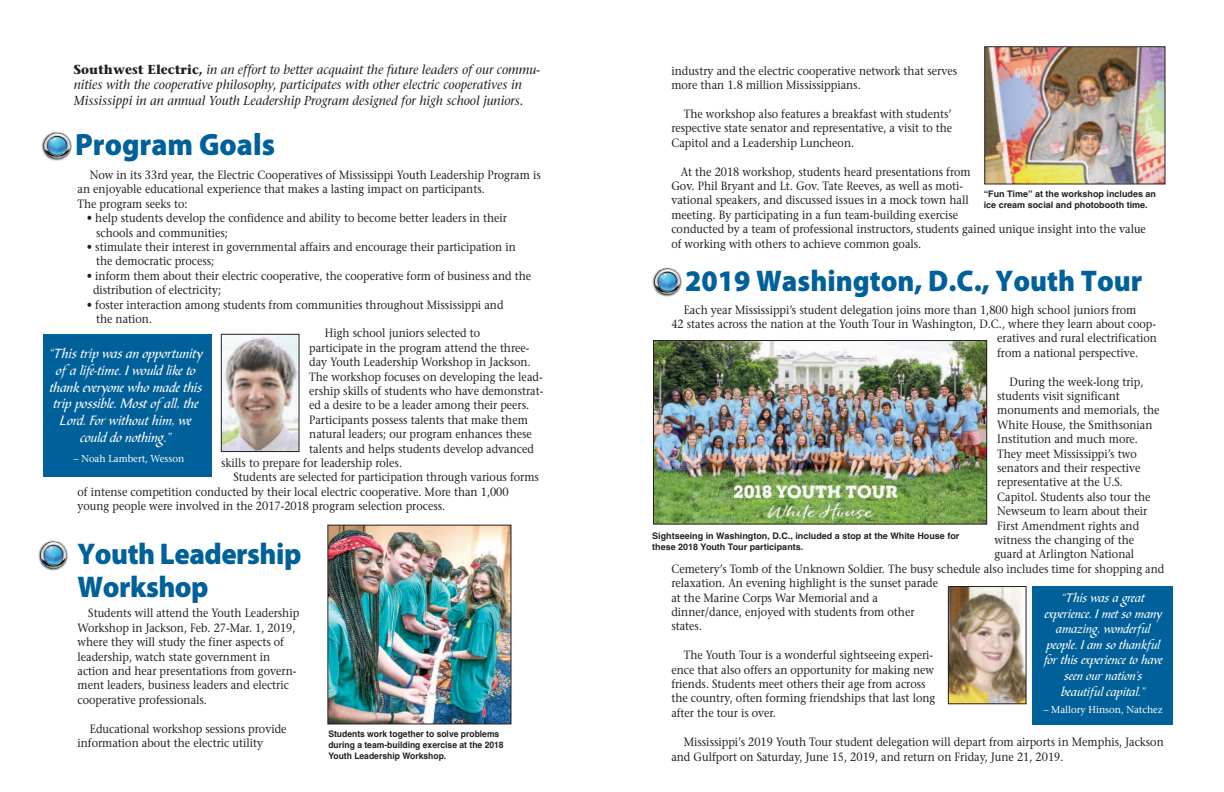
<style>
.page{position:relative;width:1224px;height:792px;background:#fff}
.page>*{position:absolute;margin:0;border:0;box-sizing:border-box;transform-origin:0 0}
.t1{font:900 31px "Myriad Pro";color:#00619a;scale:.95 1}
.t2{font:900 30px/33px "Myriad Pro";letter-spacing:-.015em;color:#00619a;scale:.95 1}
.t3{font:14px/16.8px "Bible Scr T";color:#fff;text-align:center}
.t4{font:italic 13px/15.6px "Stone Serif";color:#231f20;scale:.95 1}
.t5{font:13px/15.6px "Bible Scr T";color:#fff;text-align:center}
.t6{font:12px/14.4px "Stone Serif";color:#231f20;scale:.9 1}
.t7{font:10px "Stone Serif";color:#fff;scale:.95 1}
.t8{font:700 9px/10.8px "Helvetica";color:#231f20}
.t9{font:700 9px/10.8px "Helvetica";color:#231f20;scale:.95 1}
.s1{font-weight:700;font-style:normal}
</style>
<div class="page">
<div style="left:1032px;top:586px;width:141px;height:138px;background:#00619a"></div>
<img style="left:655px;top:342px;width:330px;height:181px">
<div style="left:653px;top:340px;width:334px;height:185px;border:1px solid #231f20"></div>
<img style="left:329px;top:527px;width:180px;height:195px">
<div style="left:327px;top:525px;width:184px;height:199px;border:1px solid #231f20"></div>
<div style="left:43px;top:334px;width:168px;height:143px;background:#00619a"></div>
<img style="left:41px;top:132px;width:31px;height:29px">
<img style="left:38px;top:540px;width:31px;height:30px;border-radius:50%">
<img style="left:651px;top:267px;width:31px;height:30px;border-radius:50%">
<img style="left:223px;top:336px;width:74px;height:114px">
<div style="left:221px;top:334px;width:78px;height:118px;border:1px solid #231f20"></div>
<img style="left:986px;top:48px;width:178px;height:135px">
<div style="left:984px;top:46px;width:182px;height:139px;border:1px solid #231f20"></div>
<img style="left:950px;top:588px;width:74px;height:114px">
<div style="left:948px;top:586px;width:78px;height:118px;border:1px solid #231f20"></div>
<p class="t4" style="left:74px;top:63px;width:493px"><span class="s1">Southwest Electric,</span> in an effort to better acquaint the future leaders of our commu&shy;nities with the cooperative philosophy, participates with other electric cooperatives in<br>Mississippi in an annual Youth Leadership Program designed for high school juniors.</p>
<h1 class="t1" style="left:75px;top:133px;width:212px">Program Goals</h1>
<p class="t6" style="left:78px;top:169px;width:516px;text-indent:12px">Now in its 33rd year, the Electric Cooperatives of Mississippi Youth Leadership Program is an enjoyable educational experience that makes a lasting impact on participants.<br>The program seeks to:</p>
<p class="t6" style="left:96px;top:212px;width:458px;text-indent:-9px">• help students develop the confidence and ability to become better leaders in their schools and communities;</p>
<p class="t6" style="left:96px;top:241px;width:468px;text-indent:-9px">• stimulate their interest in governmental affairs and encourage their participation in the democratic process;</p>
<p class="t6" style="left:93px;top:270px;width:488px;text-indent:-6px">• inform them about their electric cooperative, the cooperative form of business and the distribution of electricity;</p>
<p class="t6" style="left:87px;top:298px;width:465px">• foster interaction among students from communities throughout Mississippi and</p>
<p class="t6" style="left:96px;top:313px;width:64px">the nation.</p>
<p class="t6" style="left:325px;top:327px;width:174px">High school juniors selected to</p>
<p class="t6" style="left:309px;top:342px;width:246px">participate in the program attend the three-</p>
<p class="t6" style="left:309px;top:356px;width:248px">day Youth Leadership Workshop in Jackson.</p>
<p class="t6" style="left:309px;top:370px;width:261px">The workshop focuses on developing the lead-</p>
<p class="t6" style="left:309px;top:385px;width:262px">ership skills of students who have demonstrat-</p>
<p class="t6" style="left:309px;top:399px;width:246px">ed a desire to be a leader among their peers.</p>
<p class="t6" style="left:309px;top:414px;width:244px">Participants possess talents that make them</p>
<p class="t6" style="left:309px;top:428px;width:249px">natural leaders; our program enhances these</p>
<p class="t6" style="left:309px;top:442px;width:251px">talents and helps students develop advanced</p>
<p class="t6" style="left:221px;top:457px;width:203px">skills to prepare for leadership roles.</p>
<p class="t6" style="left:234px;top:471px;width:341px">Students are selected for participation through various forms</p>
<p class="t6" style="left:78px;top:486px;width:481px">of intense competition conducted by their local electric cooperative. More than 1,000</p>
<p class="t6" style="left:78px;top:500px;width:410px">young people were involved in the 2017-2018 program selection process.</p>
<p class="t3" style="left:49px;top:345px;width:155px">“This trip was an opportunity of a life-time. I would like to thank everyone who made this trip possible. Most of all, the<br>Lord. For without him, we could do nothing.”</p>
<p class="t7" style="left:74px;top:455px;width:118px">– Noah Lambert, Wesson</p>
<h2 class="t2" style="left:78px;top:540px;width:237px">Youth Leadership<br>Workshop</h2>
<p class="t6" style="left:78px;top:607px;width:248px;text-indent:11px">Students will attend the Youth Leadership Workshop in Jackson, Feb. 27-Mar. 1, 2019, where they will study the finer aspects of leadership, watch state government in action and hear presentations from govern&shy;ment leaders, business leaders and electric cooperative professionals.</p>
<p class="t6" style="left:78px;top:722px;width:234px;text-indent:12px">Educational workshop sessions provide information about the electric utility</p>
<p class="t9" style="left:328px;top:729px;width:186px">Students work together to solve problems during a team-building exercise at the 2018<br>Youth Leadership Workshop.</p>
<p class="t6" style="left:671px;top:65px;width:319px">industry and the electric cooperative network that serves more than 1.8 million Mississippians.</p>
<p class="t6" style="left:671px;top:108px;width:314px;text-align:justify;text-indent:12px">The workshop also features a breakfast with students’ respective state senator and representative, a visit to the Capitol and a Leadership Luncheon.</p>
<p class="t6" style="left:671px;top:165px;width:529px;text-indent:9px">At the 2018 workshop, students heard presentations from<br>Gov. Phil Bryant and Lt. Gov. Tate Reeves, as well as moti-<br>vational speakers, and discussed issues in a mock town hall<br>meeting. By participating in a fun team-building exercise<br>conducted by a team of professional instructors, students gained unique insight into the value of working with others to achieve common goals.</p>
<p class="t8" style="left:984px;top:189px;width:174px">“Fun Time” at the workshop includes an ice cream social and photobooth time.</p>
<h2 class="t2" style="left:685px;top:267px;width:483px">2019 Washington, D.C., Youth Tour</h2>
<p class="t6" style="left:684px;top:303px;width:505px">Each year Mississippi’s student delegation joins more than 1,800 high school juniors from</p>
<p class="t6" style="left:671px;top:318px;width:540px">42 states across the nation at the Youth Tour in Washington, D.C., where they learn about coop-</p>
<p class="t6" style="left:997px;top:332px;width:179px">eratives and rural electrification</p>
<p class="t6" style="left:997px;top:347px;width:158px">from a national perspective.</p>
<p class="t6" style="left:1010px;top:375px;width:150px">During the week-long trip,</p>
<p class="t6" style="left:997px;top:390px;width:138px">students visit significant</p>
<p class="t6" style="left:997px;top:404px;width:182px">monuments and memorials, the</p>
<p class="t6" style="left:997px;top:419px;width:174px">White House, the Smithsonian</p>
<p class="t6" style="left:997px;top:433px;width:158px">Institution and much more.</p>
<p class="t6" style="left:997px;top:447px;width:157px">They meet Mississippi’s two</p>
<p class="t6" style="left:997px;top:462px;width:161px">senators and their respective</p>
<p class="t6" style="left:997px;top:476px;width:141px">representative at the U.S.</p>
<p class="t6" style="left:997px;top:491px;width:172px">Capitol. Students also tour the</p>
<p class="t6" style="left:997px;top:505px;width:168px">Newseum to learn about their</p>
<p class="t6" style="left:997px;top:519px;width:159px">First Amendment rights and</p>
<p class="t6" style="left:995px;top:534px;width:157px">witness the changing of the</p>
<p class="t6" style="left:995px;top:548px;width:157px">guard at Arlington National</p>
<p class="t6" style="left:671px;top:563px;width:549px">Cemetery’s Tomb of the Unknown Soldier. The busy schedule also includes time for shopping and</p>
<p class="t6" style="left:671px;top:577px;width:298px">relaxation. An evening highlight is the sunset parade</p>
<p class="t6" style="left:671px;top:591px;width:231px">at the Marine Corps War Memorial and a</p>
<p class="t6" style="left:671px;top:606px;width:272px">dinner/dance, enjoyed with students from other</p>
<p class="t6" style="left:671px;top:620px;width:36px">states.</p>
<p class="t6" style="left:671px;top:649px;width:295px;text-indent:12px">The Youth Tour is a wonderful sightseeing experi&shy;ence that also offers an opportunity for making new friends. Students meet others their age from across the country, often forming friendships that last long after the tour is over.</p>
<p class="t6" style="left:671px;top:735px;width:549px;line-height:15.1px;text-indent:12px">Mississippi’s 2019 Youth Tour student delegation will depart from airports in Memphis, Jackson and Gulfport on Saturday, June 15, 2019, and return on Friday, June 21, 2019.</p>
<p class="t8" style="left:652px;top:530px;width:309px">Sightseeing in Washington, D.C., included a stop at the White House for these 2018 Youth Tour participants.</p>
<p class="t5" style="left:1044px;top:590px;width:120px">“This was a great experience. I met so many amazing, wonderful people. I am so thankful for this experience to have seen our nation’s beautiful capital.”</p>
<p class="t7" style="left:1044px;top:705px;width:126px">– Mallory Hinson, Natchez</p>
</div>
